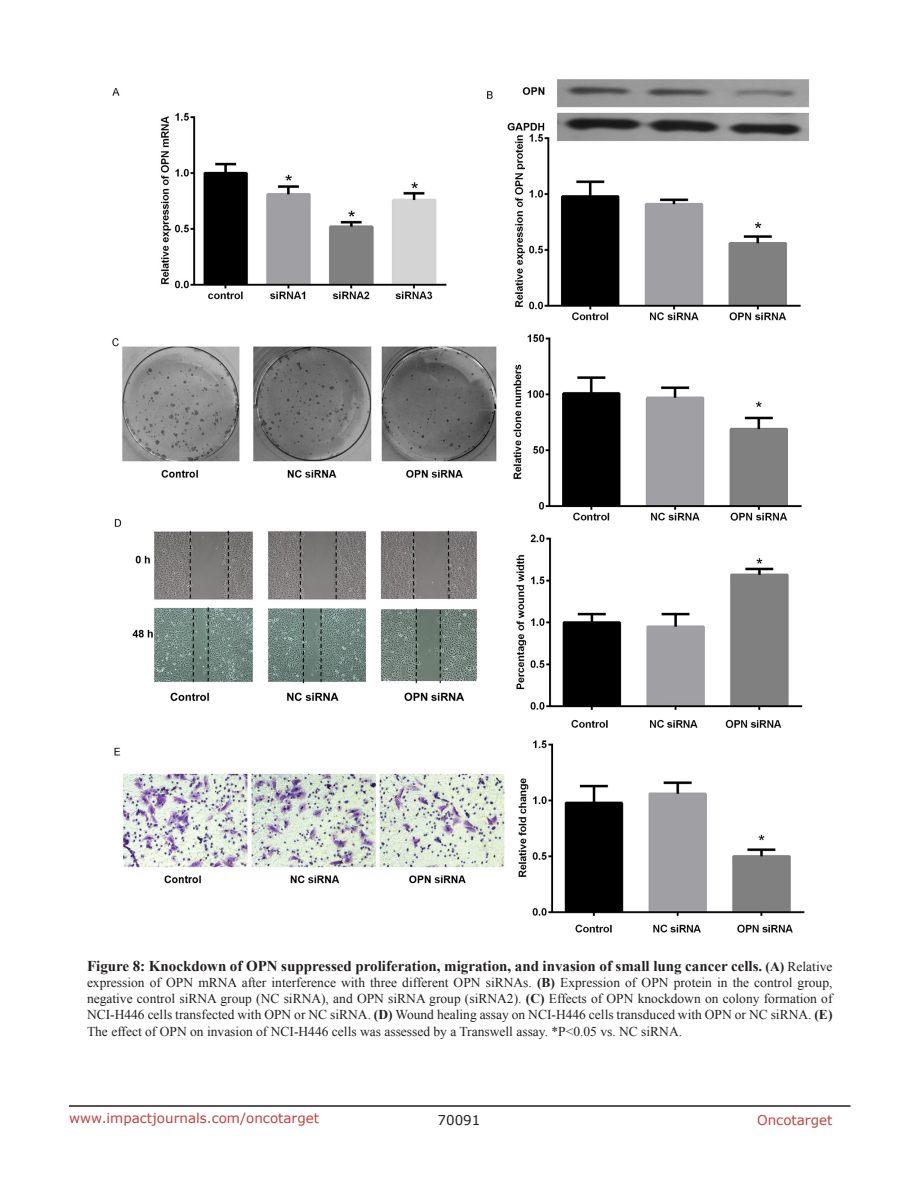
<style>
.page{position:relative;width:918px;height:1188px;background:#fff}
.page>*{position:absolute;margin:0;border:0;box-sizing:border-box;transform-origin:0 0}
.figuretext{font:700 15px "Times New Roman";color:#231f20}
.figuretext-2{font:13.5px/16.2px "Times New Roman";color:#231f20;text-align:justify}
.t1{font:13.5px "Verdana";color:#c24141}
.t2{font:13.5px "Verdana";color:#231f20}
.s1{font-size:13.5px}
.s2{font-weight:400;font-size:13.5px}
.s3{font-weight:700}
</style>
<div class="page">
<hr style="left:69px;top:1105px;width:781px;height:2px;background:#231f20">
<img style="left:112px;top:79px;width:697px;height:854px">
<p class="figuretext" style="left:87px;top:955px;width:747px">Figure 8: Knockdown of OPN suppressed proliferation, migration, and invasion of small lung cancer cells. <span class="s1">(A)</span> <span class="s2">Relative</span></p>
<p class="figuretext-2" style="left:87px;top:974px;width:747px">expression of OPN mRNA after interference with three different OPN siRNAs. <span class="s3">(B)</span> Expression of OPN protein in the control group, negative control siRNA group (NC siRNA), and OPN siRNA group (siRNA2). <span class="s3">(C)</span> Effects of OPN knockdown on colony formation of NCI-H446 cells transfected with OPN or NC siRNA. <span class="s3">(D)</span> Wound healing assay on NCI-H446 cells transduced with OPN or NC siRNA. <span class="s3">(E)<br></span>The effect of OPN on invasion of NCI-H446 cells was assessed by a Transwell assay. *P&lt;0.05 vs. NC siRNA.</p>
<p class="t1" style="left:69px;top:1109px;width:252px">www.impactjournals.com/oncotarget</p>
<p class="t2" style="left:438px;top:1111px;width:44px">70091</p>
<p class="t1" style="left:757px;top:1111px;width:77px">Oncotarget</p>
</div>
